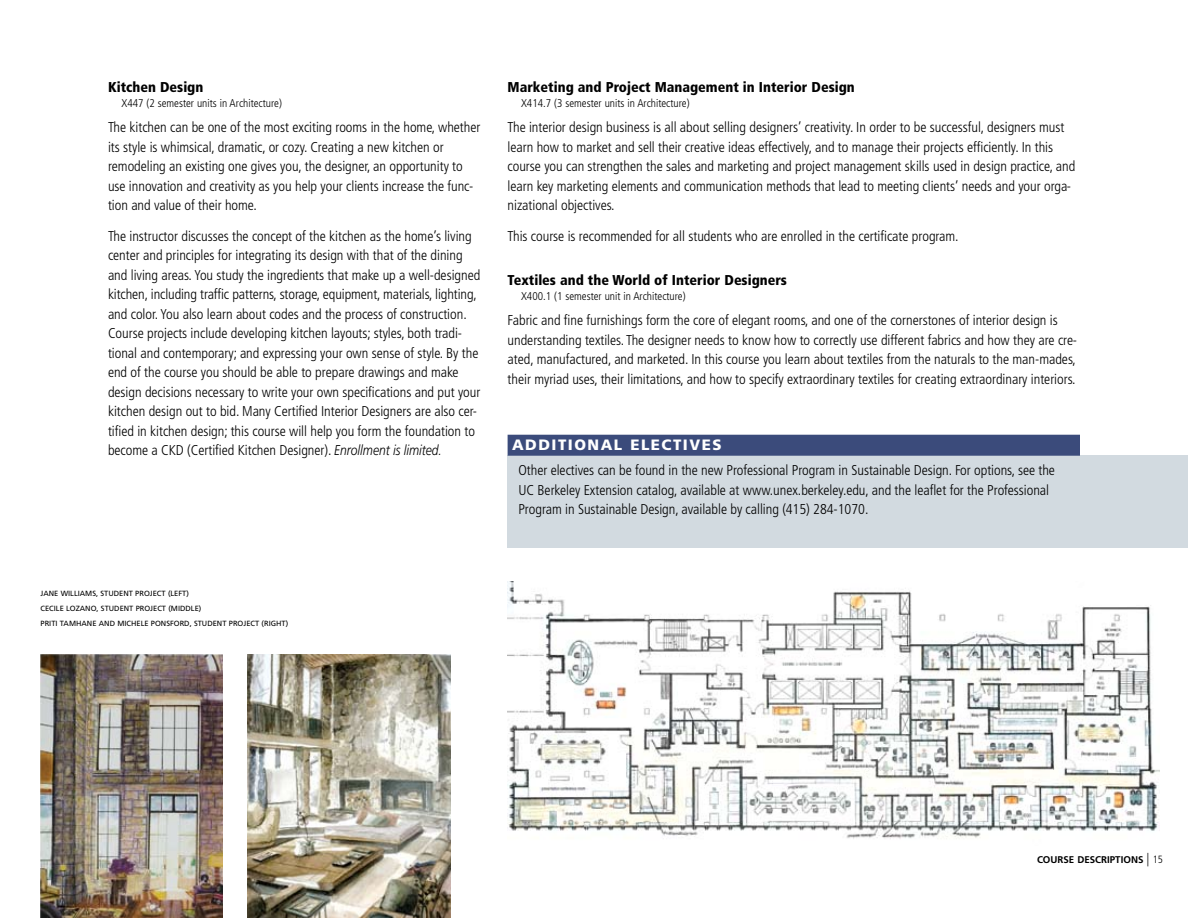
<style>
.page{position:relative;width:1188px;height:918px;background:#fff}
.page>*{position:absolute;margin:0;border:0;box-sizing:border-box;transform-origin:0 0}
.t1{font:900 15px "Frutiger";letter-spacing:.1em;color:#fff}
.t2{font:300 condensed 14.25px/19.5px "Frutiger";color:#000}
.t3{font:900 condensed 14.25px "Frutiger";color:#000}
.t4{font:300 condensed 11.25px "Frutiger";color:#000}
.t5{font:700 9.75px "Frutiger";color:#000}
.t6{font:7.5px/15px "Frutiger";color:#000}
.s1{font-style:italic;font-stretch:normal}
.s2{font-weight:300;font-stretch:condensed;font-size:13.5px}
.s3{font-weight:300;font-stretch:condensed;font-size:10.5px}
</style>
<div class="page">
<div style="left:508px;top:455px;width:680px;height:93px;background:#d2dae0"></div>
<div style="left:508px;top:435px;width:572px;height:21px;background:#3b4b7b"></div>
<img style="left:40px;top:654px;width:182px;height:264px">
<img style="left:247px;top:654px;width:203px;height:264px">
<img style="left:508px;top:581px;width:651px;height:258px">
<p class="t3" style="left:108px;top:78px;width:97px">Kitchen Design</p>
<p class="t4" style="left:122px;top:97px;width:162px">X447 (2 semester units in Architecture)</p>
<p class="t2" style="left:108px;top:118px;width:374px">The kitchen can be one of the most exciting rooms in the home, whether its style is whimsical, dramatic, or cozy. Creating a new kitchen or remodeling an existing one gives you, the designer, an opportunity to use innovation and creativity as you help your clients increase the func&shy;tion and value of their home.</p>
<p class="t2" style="left:108px;top:226px;width:374px">The instructor discusses the concept of the kitchen as the home’s living center and principles for integrating its design with that of the dining and living areas. You study the ingredients that make up a well-designed kitchen, including traffic patterns, storage, equipment, materials, lighting, and color. You also learn about codes and the process of construction.<br>Course projects include developing kitchen layouts; styles, both tradi&shy;tional and contemporary; and expressing your own sense of style. By the end of the course you should be able to prepare drawings and make design decisions necessary to write your own specifications and put your kitchen design out to bid. Many Certified Interior Designers are also cer&shy;tified in kitchen design; this course will help you form the foundation to become a CKD (Certified Kitchen Designer). <span class="s1">Enrollment is limited.</span></p>
<p class="t3" style="left:508px;top:78px;width:349px">Marketing and Project Management in Interior Design</p>
<p class="t4" style="left:521px;top:97px;width:170px">X414.7 (3 semester units in Architecture)</p>
<p class="t2" style="left:508px;top:118px;width:569px">The interior design business is all about selling designers’ creativity. In order to be successful, designers must learn how to market and sell their creative ideas effectively, and to manage their projects efficiently. In this course you can strengthen the sales and marketing and project management skills used in design practice, and learn key marketing elements and communication methods that lead to meeting clients’ needs and your orga&shy;nizational objectives.</p>
<p class="t2" style="left:508px;top:226px;width:453px">This course is recommended for all students who are enrolled in the certificate program.</p>
<p class="t3" style="left:508px;top:271px;width:281px">Textiles and the World of Interior Designers</p>
<p class="t4" style="left:521px;top:290px;width:166px">X400.1 (1 semester unit in Architecture)</p>
<p class="t2" style="left:508px;top:311px;width:571px">Fabric and fine furnishings form the core of elegant rooms, and one of the cornerstones of interior design is understanding textiles. The designer needs to know how to correctly use different fabrics and how they are cre&shy;ated, manufactured, and marketed. In this course you learn about textiles from the naturals to the man-mades, their myriad uses, their limitations, and how to specify extraordinary textiles for creating extraordinary interiors.</p>
<p class="t1" style="left:512px;top:436px;width:14px">ADD</p>
<p class="t1" style="left:552px;top:436px;width:171px">ITIONAL ELECTIVES</p>
<p class="t2" style="left:518px;top:461px;width:538px">Other electives can be found in the new Professional Program in Sustainable Design. For options, see the<br>UC Berkeley Extension catalog, available at www.unex.berkeley.edu, and the leaflet for the Professional<br>Program in Sustainable Design, available by calling (415) 284-1 070.</p>
<p class="t6" style="left:41px;top:586px;width:162px;text-indent:56px">, STUDENT PROJECT (LE FT)<br>CECILE LOZAN O, STUDENT PROJECT (MIDDLE)<br>PRITI TAMHANE</p>
<p class="t6" style="left:40px;top:586px;width:6px">JANE</p>
<p class="t6" style="left:61px;top:586px;width:26px">WILLIAMS</p>
<p class="t6" style="left:99px;top:616px;width:38px">AND MICHELE</p>
<p class="t6" style="left:151px;top:616px;width:139px">PONSFORD, STUDENT PROJECT (RIGHT)</p>
<p class="t5" style="left:1037px;top:854px;width:121px">COURSE DESCRIPTIONS <span class="s2">|</span> <span class="s3">15</span></p>
</div>
